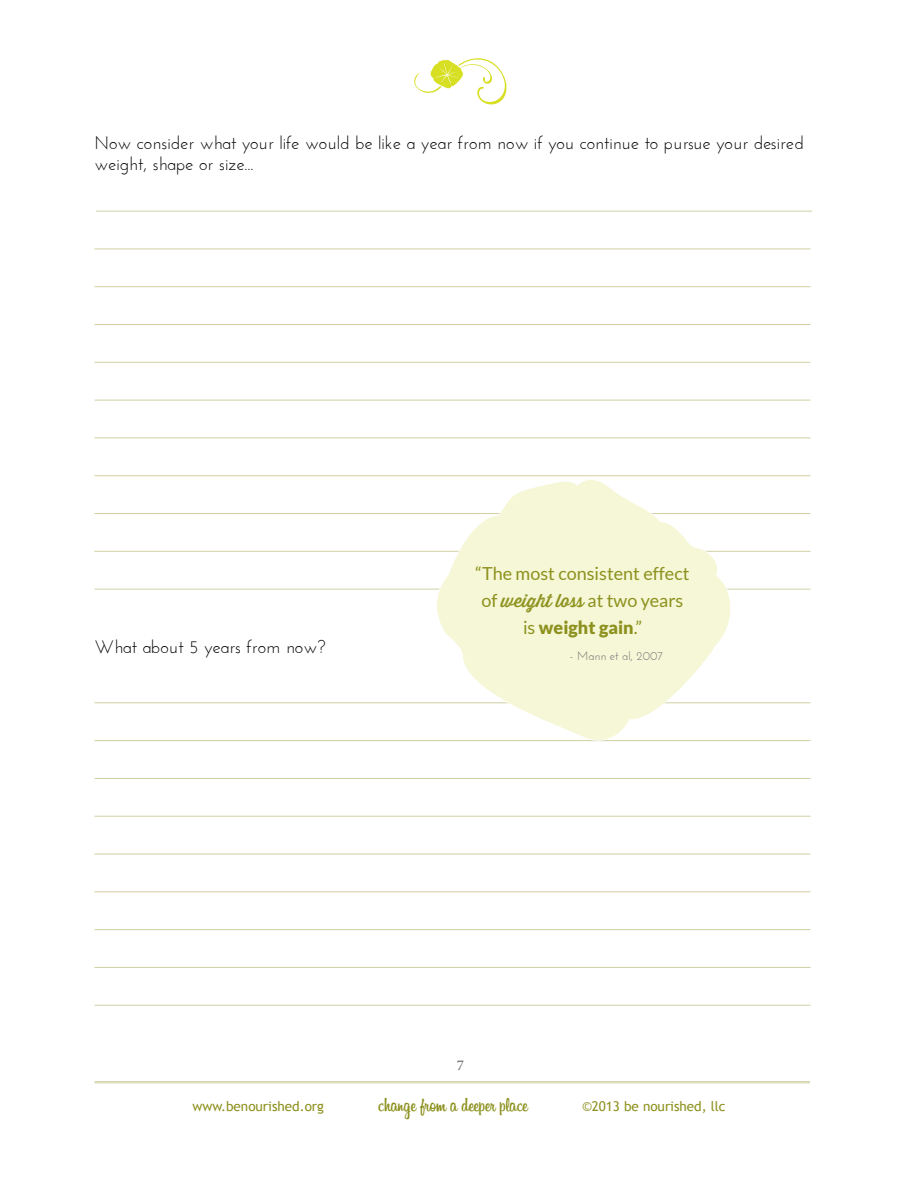
<style>
.page{position:relative;width:918px;height:1188px;background:#fff}
.page>*{position:absolute;margin:0;border:0;box-sizing:border-box;transform-origin:0 0}
.t1{font:19.5px "Billabong";color:#8d911e}
.t2{font:18px/21.6px "Josefin Sans";color:#000}
.t3{font:18px/27px "Lato";color:#8d911e;text-align:center}
.t4{font:15px "Minion Pro";color:#636466}
.t5{font:13.5px "Trebuchet MS";color:#8d911e}
.t6{font:12px "Josefin Sans";color:#6d6e71}
.s1{font-family:"Thirsty Rough Reg One"}
.s2{font-weight:900}
</style>
<div class="page">
<hr style="left:94px;top:1081px;width:716px;height:1px;background:#d0d0a3">
<hr style="left:94px;top:1083px;width:716px;height:1px;background:#d0d0a3">
<svg style="left:414px;top:58px;width:93px;height:46px"></svg>
<hr style="left:96px;top:211px;width:716px;height:1px;background:#d0d0a3">
<hr style="left:94px;top:249px;width:717px;height:1px;background:#d0d0a3">
<hr style="left:94px;top:286px;width:717px;height:1px;background:#d0d0a3">
<hr style="left:94px;top:324px;width:717px;height:1px;background:#d0d0a3">
<hr style="left:94px;top:362px;width:717px;height:1px;background:#d0d0a3">
<hr style="left:94px;top:400px;width:717px;height:1px;background:#d0d0a3">
<hr style="left:94px;top:438px;width:717px;height:1px;background:#d0d0a3">
<hr style="left:94px;top:475px;width:717px;height:1px;background:#d0d0a3">
<hr style="left:94px;top:513px;width:717px;height:1px;background:#d0d0a3">
<hr style="left:94px;top:551px;width:717px;height:1px;background:#d0d0a3">
<hr style="left:94px;top:589px;width:717px;height:1px;background:#d0d0a3">
<hr style="left:94px;top:702px;width:717px;height:1px;background:#d0d0a3">
<hr style="left:94px;top:740px;width:717px;height:1px;background:#d0d0a3">
<hr style="left:94px;top:778px;width:717px;height:1px;background:#d0d0a3">
<hr style="left:94px;top:816px;width:717px;height:1px;background:#d0d0a3">
<hr style="left:94px;top:854px;width:717px;height:1px;background:#d0d0a3">
<hr style="left:94px;top:891px;width:717px;height:1px;background:#d0d0a3">
<hr style="left:94px;top:929px;width:717px;height:1px;background:#d0d0a3">
<hr style="left:94px;top:967px;width:717px;height:1px;background:#d0d0a3">
<hr style="left:94px;top:1005px;width:717px;height:1px;background:#d0d0a3">
<svg style="left:436px;top:480px;width:295px;height:261px;fill:#f5f7d6"></svg>
<p class="t2" style="left:94px;top:131px;width:711px">Now consider what your life would be like a year from now if you continue to pursue your desired weight, shape or size...</p>
<p class="t2" style="left:94px;top:635px;width:232px">What about 5 years from now?</p>
<p class="t3" style="left:476px;top:560px;width:215px">“The most consistent effect of <span class="s1">weight loss</span> at two years is <span class="s2">weight gain</span>.”</p>
<p class="t6" style="left:570px;top:648px;width:95px">- Mann et al, 2007</p>
<p class="t4" style="left:457px;top:1055px;width:9px">7</p>
<p class="t5" style="left:192px;top:1098px;width:133px">www.benourished.org</p>
<p class="t1" style="left:378px;top:1093px;width:151px">change from a deeper place</p>
<p class="t5" style="left:582px;top:1098px;width:145px">©2013 be nourished, llc</p>
</div>
